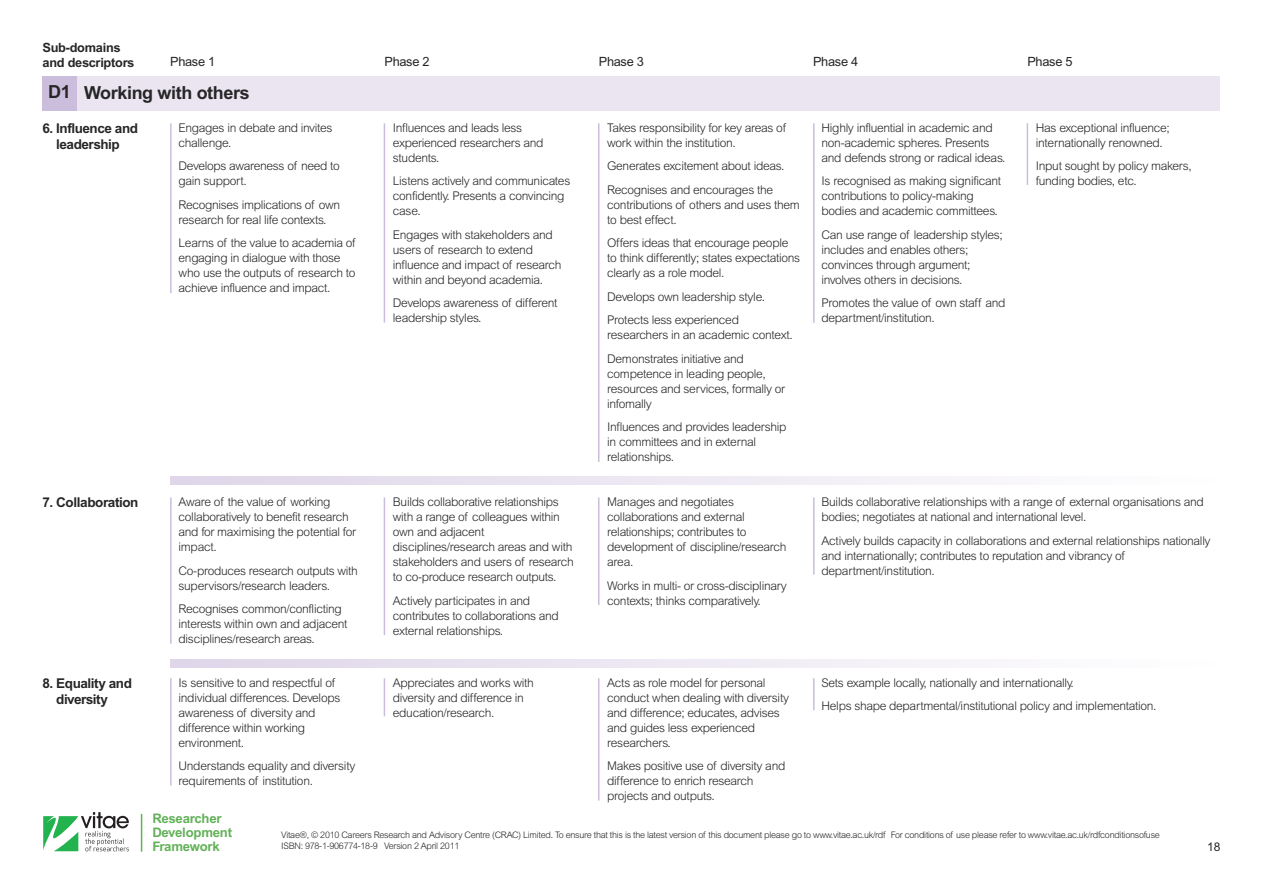
<style>
.page{position:relative;width:1263px;height:893px;background:#fff}
.page>*{position:absolute;margin:0;border:0;box-sizing:border-box;transform-origin:0 0}
.t1{font:700 18px "Arial";letter-spacing:-.02em;color:#272627}
.t2{font:700 13.5px/16.5px "Arial";letter-spacing:-.03em;color:#272627;text-align:center}
.t3{font:700 13.2px/13.8px "Arial";letter-spacing:-.015em;color:#62b158}
.t4{font:12.75px "Arial";letter-spacing:-.02em;color:#272627}
.t5{font:700 12.75px/15px "Arial";letter-spacing:-.02em;color:#272627}
.t6{font:300 12px/15px "Arial";letter-spacing:-.025em;color:#272627}
.t7{font:12px "Arial";color:#272627}
.t8{font:300 9px/11.1px "Arial";letter-spacing:-.03em;color:#272627}
</style>
<div class="page">
<svg style="left:43px;top:812px;width:86px;height:39px"></svg>
<hr style="left:141px;top:814px;width:1px;height:38px;background:#62b158">
<div style="left:43px;top:77px;width:1177px;height:34px;background:#eae5f1"></div>
<div style="left:43px;top:77px;width:34px;height:34px;background:#cbbddc"></div>
<hr style="left:170px;top:123px;width:2px;height:170px;background:#cbbddc">
<hr style="left:384px;top:123px;width:1px;height:200px;background:#cbbddc">
<hr style="left:598px;top:123px;width:1px;height:339px;background:#cbbddc">
<hr style="left:813px;top:123px;width:1px;height:200px;background:#cbbddc">
<hr style="left:1027px;top:123px;width:1px;height:62px;background:#cbbddc">
<hr style="left:170px;top:678px;width:2px;height:107px;background:#cbbddc">
<hr style="left:384px;top:678px;width:1px;height:38px;background:#cbbddc">
<hr style="left:598px;top:678px;width:1px;height:123px;background:#cbbddc">
<hr style="left:813px;top:678px;width:1px;height:32px;background:#cbbddc">
<hr style="left:170px;top:497px;width:2px;height:147px;background:#cbbddc">
<hr style="left:384px;top:497px;width:1px;height:138px;background:#cbbddc">
<hr style="left:598px;top:497px;width:1px;height:108px;background:#cbbddc">
<hr style="left:813px;top:497px;width:1px;height:78px;background:#cbbddc">
<svg style="left:170px;top:476px;width:788px;height:9px"></svg>
<svg style="left:170px;top:659px;width:788px;height:9px"></svg>
<p class="t5" style="left:43px;top:41px;width:93px">Sub-domains and descriptors</p>
<p class="t4" style="left:170px;top:57px;width:47px">Phase 1</p>
<p class="t4" style="left:384px;top:57px;width:47px">Phase 2</p>
<p class="t4" style="left:599px;top:57px;width:47px">Phase 3</p>
<p class="t4" style="left:813px;top:57px;width:47px">Phase 4</p>
<p class="t4" style="left:1027px;top:57px;width:47px">Phase 5</p>
<h1 class="t1" style="left:84px;top:86px;width:167px">Working with others</h1>
<p class="t6" style="left:607px;top:121px;width:180px">Takes responsibility for key areas of work within the institution.</p>
<p class="t6" style="left:607px;top:156px;width:179px;line-height:23.5px">Generates excitement about ideas.<br>Recognises and encourages the</p>
<p class="t6" style="left:607px;top:198px;width:194px">contributions of others and uses them to best effect.</p>
<p class="t6" style="left:607px;top:237px;width:194px">Offers ideas that encourage people to think differently; states expectations clearly as a role model.</p>
<p class="t6" style="left:607px;top:286px;width:159px;line-height:23.5px">Develops own leadership style.<br>Protects less experienced</p>
<p class="t6" style="left:607px;top:325px;width:187px;line-height:23.5px">researchers in an academic context.<br>Demonstrates initiative and</p>
<p class="t6" style="left:607px;top:367px;width:179px">competence in leading people, resources and services, formally or infomally</p>
<p class="t6" style="left:607px;top:421px;width:181px">Influences and provides leadership in committees and in external relationships.</p>
<h1 class="t1" style="left:48px;top:85px;width:24px">D1</h1>
<p class="t2" style="left:43px;top:121px;width:97px">6. Influence and leadership</p>
<p class="t6" style="left:393px;top:121px;width:152px">Influences and leads less experienced researchers and students.</p>
<p class="t6" style="left:393px;top:175px;width:179px">Listens actively and communicates confidently. Presents a convincing case.</p>
<p class="t6" style="left:393px;top:228px;width:170px">Engages with stakeholders and users of research to extend influence and impact of research within and beyond academia.</p>
<p class="t6" style="left:393px;top:297px;width:166px">Develops awareness of different leadership styles.</p>
<p class="t6" style="left:1036px;top:121px;width:135px">Has exceptional influence; internationally renowned.</p>
<p class="t6" style="left:1036px;top:160px;width:157px">Input sought by policy makers, funding bodies, etc.</p>
<p class="t6" style="left:821px;top:121px;width:185px">Highly influential in academic and non-academic spheres. Presents and defends strong or radical ideas.</p>
<p class="t6" style="left:821px;top:175px;width:181px">Is recognised as making significant contributions to policy-making bodies and academic committees.</p>
<p class="t6" style="left:821px;top:228px;width:183px">Can use range of leadership styles; includes and enables others; convinces through argument; involves others in decisions.</p>
<p class="t6" style="left:821px;top:297px;width:185px">Promotes the value of own staff and department/institution.</p>
<p class="t6" style="left:179px;top:121px;width:156px">Engages in debate and invites challenge.</p>
<p class="t6" style="left:179px;top:160px;width:163px">Develops awareness of need to gain support.</p>
<p class="t6" style="left:179px;top:198px;width:163px">Recognises implications of own research for real life contexts.</p>
<p class="t6" style="left:179px;top:237px;width:178px">Learns of the value to academia of engaging in dialogue with those who use the outputs of research to achieve influence and impact.</p>
<p class="t2" style="left:43px;top:495px;width:97px">7. Collaboration</p>
<p class="t2" style="left:56px;top:676px;width:77px;text-align:left;text-indent:-14px">8. Equality and diversity</p>
<p class="t6" style="left:179px;top:495px;width:179px">Aware of the value of working collaboratively to benefit research and for maximising the potential for impact.</p>
<p class="t6" style="left:179px;top:564px;width:181px">Co-produces research outputs with supervisors/research leaders.</p>
<p class="t6" style="left:179px;top:602px;width:170px">Recognises common/conflicting interests within own and adjacent disciplines/research areas.</p>
<p class="t6" style="left:179px;top:676px;width:163px">Is sensitive to and respectful of individual differences. Develops awareness of diversity and difference within working environment.</p>
<p class="t6" style="left:179px;top:760px;width:178px">Understands equality and diversity requirements of institution.</p>
<p class="t6" style="left:393px;top:495px;width:182px">Builds collaborative relationships with a range of colleagues within own and adjacent disciplines/research areas and with stakeholders and users of research to co-produce research outputs.</p>
<p class="t6" style="left:393px;top:594px;width:167px">Actively participates in and contributes to collaborations and external relationships.</p>
<p class="t6" style="left:393px;top:676px;width:142px">Appreciates and works with diversity and difference in education/research.</p>
<p class="t6" style="left:607px;top:495px;width:181px">Manages and negotiates collaborations and external relationships; contributes to development of discipline/research area.</p>
<p class="t6" style="left:607px;top:579px;width:181px">Works in multi- or cross-disciplinary contexts; thinks comparatively.</p>
<p class="t6" style="left:607px;top:676px;width:183px">Acts as role model for personal conduct when dealing with diversity and difference; educates, advises and guides less experienced researchers.</p>
<p class="t6" style="left:607px;top:760px;width:180px">Makes positive use of diversity and difference to enrich research projects and outputs.</p>
<p class="t6" style="left:821px;top:495px;width:384px">Builds collaborative relationships with a range of external organisations and bodies; negotiates at national and international level.</p>
<p class="t6" style="left:821px;top:534px;width:390px">Actively builds capacity in collaborations and external relationships nationally and internationally; contributes to reputation and vibrancy of department/institution.</p>
<p class="t6" style="left:821px;top:672px;width:336px;line-height:23.5px">Sets example locally, nationally and internationally.<br>Helps shape departmental/institutional policy and implementation.</p>
<p class="t3" style="left:152px;top:813px;width:81px">Researcher<br>Development<br>Framework</p>
<p class="t8" style="left:281px;top:830px;width:880px">Vitae®, © 2010 Careers Research and Advisory Centre (CRAC) Limited. To ensure that this is the latest version of this document please go to www.vitae.ac.uk/rdf For conditions of use please refer to www.vitae.ac.uk/rdfconditionsofuse<br>ISBN: 978-1-906774-18-9 Version 2 April 2011</p>
<p class="t7" style="left:1207px;top:842px;width:15px">18</p>
</div>
